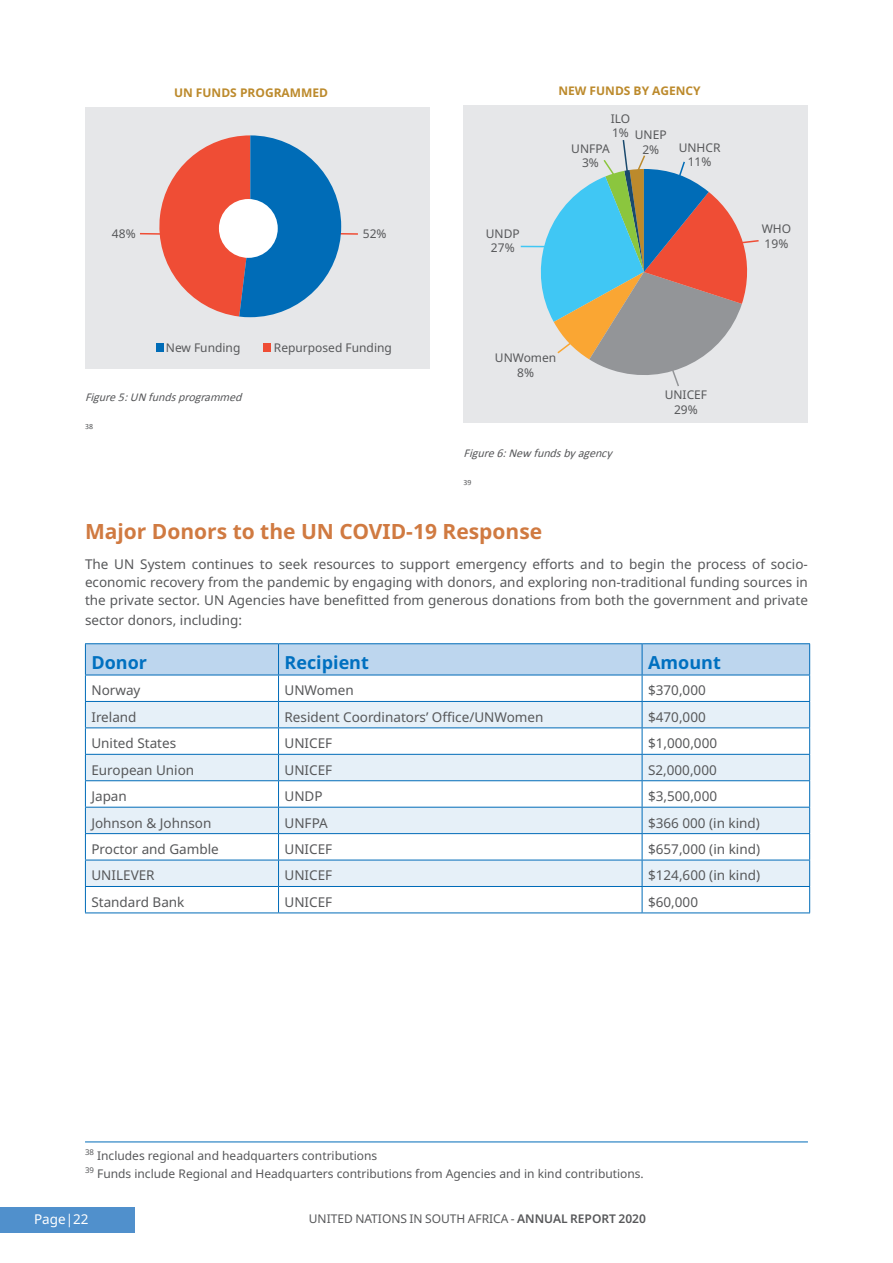
<style>
.page{position:relative;width:893px;height:1263px;background:#fff}
.page>*{position:absolute;margin:0;border:0;box-sizing:border-box;transform-origin:0 0}
.t1{font:700 21px "Noto Sans";color:#d07a41}
.t2{font:700 18px "Noto Sans";color:#0070c0}
.t3{font:13.5px/18px "Noto Sans";color:#57585a;text-align:justify}
.t4{font:13.5px "Noto Sans";color:#fff}
.t5{font:12px/14.4px "Noto Sans";color:#57585a;text-align:center}
.t6{font:italic 12px "Calibri";color:#57585a}
.t7{font:700 12px "Noto Sans";color:#bc8a2c}
.t8{font:700 11.85px "Noto Sans";color:#bc8a2c}
.t9{font:7.8px "Calibri";color:#57585a}
.s1{font-weight:600}
</style>
<div class="page">
<div style="left:85px;top:108px;width:344px;height:261px;background:#e6e7e9"></div>
<hr style="left:334px;top:233px;width:24px;height:2px;background:#ef4d35">
<div style="left:156px;top:344px;width:8px;height:8px;background:#006cb7"></div>
<div style="left:263px;top:344px;width:8px;height:8px;background:#ef4d35"></div>
<svg style="left:159px;top:135px;width:182px;height:182px"></svg>
<hr style="left:140px;top:233px;width:24px;height:2px;background:#ef4d35">
<div style="left:219px;top:199px;width:59px;height:59px;background:#fff;border-radius:50%"></div>
<hr style="left:85px;top:1141px;width:723px;height:1px;background:#006bb8">
<div style="left:463px;top:105px;width:345px;height:317px;background:#e6e7e9"></div>
<svg style="left:521px;top:140px;width:238px;height:246px"></svg>
<hr style="left:85px;top:643px;width:194px;height:1px;background:#006bb8">
<hr style="left:279px;top:643px;width:363px;height:1px;background:#006bb8">
<hr style="left:642px;top:643px;width:168px;height:1px;background:#006bb8">
<hr style="left:85px;top:912px;width:194px;height:1px;background:#006bb8">
<hr style="left:279px;top:912px;width:363px;height:1px;background:#006bb8">
<hr style="left:642px;top:912px;width:168px;height:1px;background:#006bb8">
<svg style="left:85px;top:644px;width:725px;height:268px"></svg>
<hr style="left:642px;top:780px;width:168px;height:1px;background:#006bb8">
<div style="left:0;top:1207px;width:135px;height:25px;background:#5090cc"></div>
<p class="t7" style="left:174px;top:84px;width:156px">UN FUNDS PROGRAMMED</p>
<p class="t8" style="left:558px;top:82px;width:144px">NEW FUNDS BY AGENCY</p>
<p class="t5" style="left:611px;top:110px;width:57px;line-height:16.6px;text-align:left">ILO<br>1% UNEP</p>
<p class="t5" style="left:642px;top:143px;width:18px">2%</p>
<p class="t5" style="left:571px;top:141px;width:40px">UNFPA<br>3%</p>
<p class="t5" style="left:679px;top:140px;width:43px">UNHCR<br>11%</p>
<p class="t5" style="left:112px;top:226px;width:25px">48%</p>
<p class="t5" style="left:363px;top:226px;width:25px">52%</p>
<p class="t5" style="left:486px;top:226px;width:35px">UNDP<br>27%</p>
<p class="t5" style="left:762px;top:222px;width:31px;text-align:left">WHO<br>19%</p>
<p class="t5" style="left:166px;top:341px;width:76px">New Funding</p>
<p class="t5" style="left:274px;top:341px;width:119px">Repurposed Funding</p>
<p class="t5" style="left:495px;top:351px;width:63px">UNWomen<br>8%</p>
<p class="t6" style="left:85px;top:389px;width:162px">Figure5:UN fundsprogrammed</p>
<p class="t9" style="left:85px;top:421px;width:9px">38</p>
<p class="t5" style="left:665px;top:388px;width:44px">UNICEF<br>29%</p>
<p class="t6" style="left:463px;top:445px;width:154px">Figure6:New fundsbyagency</p>
<p class="t9" style="left:463px;top:477px;width:9px">39</p>
<p class="t1" style="left:85px;top:517px;width:459px">Major Donors to the UN COVID-19 Response</p>
<p class="t3" style="left:85px;top:555px;width:724px">The UN System continues to seek resources to support emergency efforts and to begin the process of socio&shy;economic recovery from the pandemic by engaging with donors, and exploring non-traditional funding sources in the private sector. UN Agencies have benefitted from generous donations from both the government and private</p>
<p class="t3" style="left:85px;top:612px;width:159px">sector donors, including:</p>
<p class="t2" style="left:91px;top:650px;width:57px">Donor</p>
<p class="t2" style="left:285px;top:650px;width:86px">Recipient</p>
<p class="t2" style="left:648px;top:650px;width:74px">Amount</p>
<p class="t3" style="left:91px;top:682px;width:51px">Norway</p>
<p class="t3" style="left:285px;top:682px;width:71px">UNWomen</p>
<p class="t3" style="left:648px;top:682px;width:59px">$370,000</p>
<p class="t3" style="left:91px;top:708px;width:47px">Ireland</p>
<p class="t3" style="left:285px;top:708px;width:261px">Resident Coordinators’ Office/UNWomen</p>
<p class="t3" style="left:648px;top:708px;width:59px">$470,000</p>
<p class="t3" style="left:91px;top:735px;width:86px">United States</p>
<p class="t3" style="left:285px;top:735px;width:49px">UNICEF</p>
<p class="t3" style="left:648px;top:735px;width:71px">$1,000,000</p>
<p class="t3" style="left:91px;top:761px;width:104px">European Union</p>
<p class="t3" style="left:285px;top:761px;width:49px">UNICEF</p>
<p class="t3" style="left:648px;top:761px;width:70px">S2,000,000</p>
<p class="t3" style="left:91px;top:788px;width:37px">Japan</p>
<p class="t3" style="left:285px;top:788px;width:40px">UNDP</p>
<p class="t3" style="left:648px;top:788px;width:71px">$3,500,000</p>
<p class="t3" style="left:91px;top:814px;width:121px">Johnson &amp; Johnson</p>
<p class="t3" style="left:285px;top:814px;width:45px">UNFPA</p>
<p class="t3" style="left:648px;top:814px;width:113px">$366 000 (in kind)</p>
<p class="t3" style="left:91px;top:840px;width:129px">Proctor and Gamble</p>
<p class="t3" style="left:285px;top:840px;width:49px">UNICEF</p>
<p class="t3" style="left:648px;top:840px;width:113px">$657,000 (in kind)</p>
<p class="t3" style="left:91px;top:867px;width:65px">UNILEVER</p>
<p class="t3" style="left:285px;top:867px;width:49px">UNICEF</p>
<p class="t3" style="left:648px;top:867px;width:113px">$124,600 (in kind)</p>
<p class="t3" style="left:91px;top:893px;width:95px">Standard Bank</p>
<p class="t3" style="left:285px;top:893px;width:49px">UNICEF</p>
<p class="t3" style="left:648px;top:893px;width:51px">$60,000</p>
<p class="t5" style="left:85px;top:1149px;width:294px"><sup>38</sup> Includes regional and headquarters contributions</p>
<p class="t5" style="left:85px;top:1167px;width:560px"><sup>39</sup> Funds include Regional and Headquarters contributions from Agencies and in kind contributions.</p>
<p class="t4" style="left:34px;top:1210px;width:56px">Page|22</p>
<p class="t5" style="left:309px;top:1211px;width:339px">UNITED NATIONS IN SOUTH AFRICA - <span class="s1">ANNUAL REPORT 2020</span></p>
</div>
